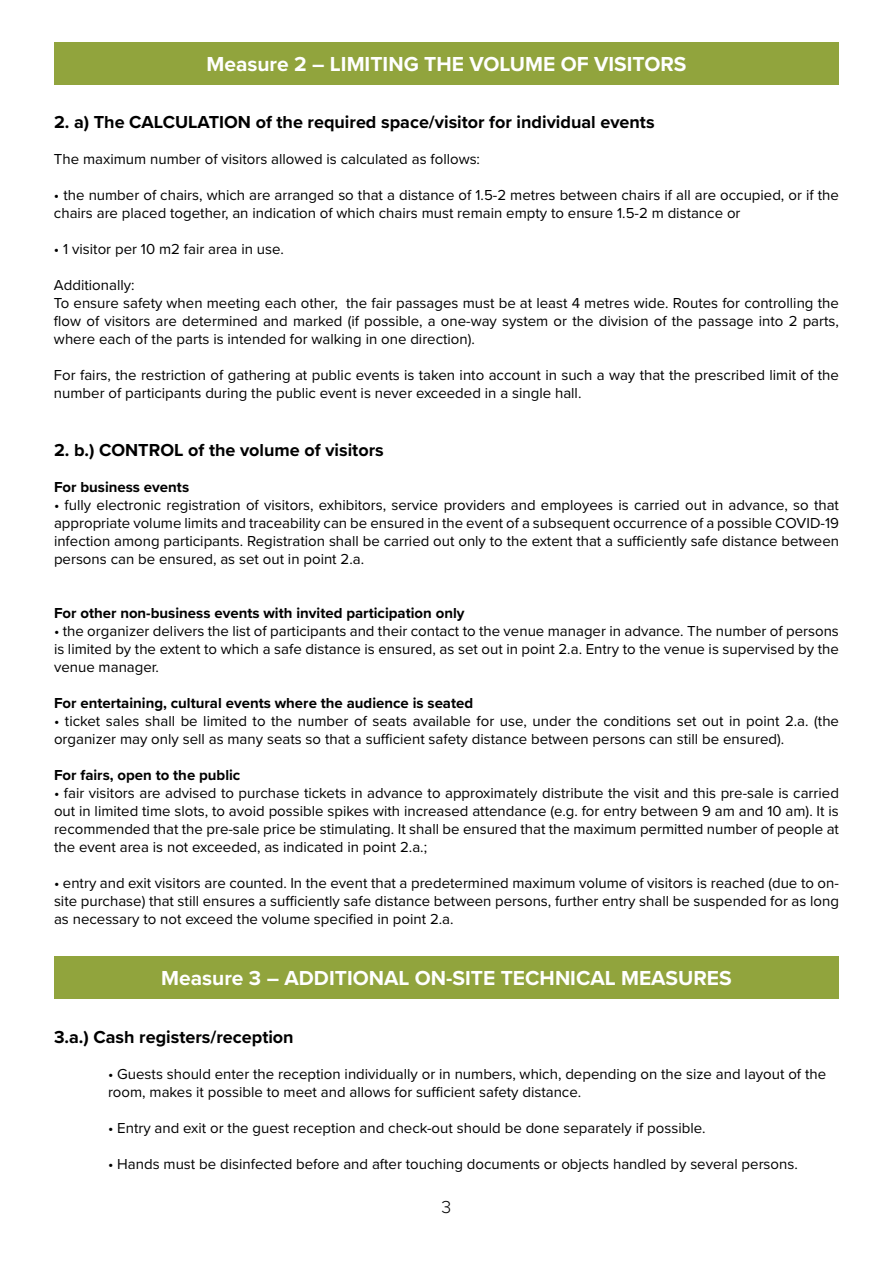
<style>
.page{position:relative;width:893px;height:1263px;background:#fff}
.page>*{position:absolute;margin:0;border:0;box-sizing:border-box;transform-origin:0 0}
.t1{font:700 21px "Proxima Nova";color:#fff}
.t2{font:700 18px "Proxima Nova";color:#000}
.t3{font:300 18px "Proxima Nova";color:#000}
.t4{font:15px/18px "Proxima Nova";color:#000}
.t5{font:700 15px "Proxima Nova";color:#000}
</style>
<div class="page">
<div style="left:54px;top:42px;width:785px;height:42px;background:#91a43d"></div>
<div style="left:54px;top:956px;width:785px;height:42px;background:#91a43d"></div>
<h1 class="t1" style="left:206px;top:48px;width:482px">Measure 2 – LIMITING THE VOLUME OF VISITORS</h1>
<p class="t2" style="left:54px;top:109px;width:602px">2. a) The CALCULATION of the required space/visitor for individual events</p>
<p class="t4" style="left:54px;top:150px;width:428px">The maximum number of visitors allowed is calculated as follows:</p>
<p class="t4" style="left:54px;top:186px;width:786px">• the number of chairs, which are arranged so that a distance of 1.5-2 metres between chairs if all are occupied, or if the chairs are placed together, an indication of which chairs must remain empty to ensure 1.5-2 m distance or</p>
<p class="t4" style="left:54px;top:240px;width:231px">• 1 visitor per 10 m2 fair area in use.</p>
<p class="t4" style="left:54px;top:276px;width:786px">Additionally:<br>To ensure safety when meeting each other, the fair passages must be at least 4 metres wide. Routes for controlling the flow of visitors are determined and marked (if possible, a one-way system or the division of the passage into 2 parts, where each of the parts is intended for walking in one direction).</p>
<p class="t4" style="left:54px;top:366px;width:786px">For fairs, the restriction of gathering at public events is taken into account in such a way that the prescribed limit of the number of participants during the public event is never exceeded in a single hall.</p>
<p class="t2" style="left:54px;top:436px;width:331px">2. b.) CONTROL of the volume of visitors</p>
<p class="t5" style="left:54px;top:476px;width:137px">For business events</p>
<p class="t4" style="left:54px;top:495px;width:786px;text-align:justify">• fully electronic registration of visitors, exhibitors, service providers and employees is carried out in advance, so that appropriate volume limits and traceability can be ensured in the event of a subsequent occurrence of a possible COVID-19 infection among participants. Registration shall be carried out only to the extent that a sufficiently safe distance between persons can be ensured, as set out in point 2.a.</p>
<p class="t5" style="left:54px;top:602px;width:412px">For other non-business events with invited participation only</p>
<p class="t4" style="left:54px;top:621px;width:786px;text-align:justify">• the organizer delivers the list of participants and their contact to the venue manager in advance. The number of persons is limited by the extent to which a safe distance is ensured, as set out in point 2.a. Entry to the venue is supervised by the venue manager.</p>
<p class="t5" style="left:54px;top:692px;width:421px">For entertaining, cultural events where the audience is seated</p>
<p class="t4" style="left:54px;top:711px;width:787px">• ticket sales shall be limited to the number of seats available for use, under the conditions set out in point 2.a. (the organizer may only sell as many seats so that a sufficient safety distance between persons can still be ensured).</p>
<p class="t5" style="left:54px;top:764px;width:188px">For fairs, open to the public</p>
<p class="t4" style="left:54px;top:783px;width:786px;text-align:justify">• fair visitors are advised to purchase tickets in advance to approximately distribute the visit and this pre-sale is carried out in limited time slots, to avoid possible spikes with increased attendance (e.g. for entry between 9 am and 10 am). It is recommended that the pre-sale price be stimulating. It shall be ensured that the maximum permitted number of people at the event area is not exceeded, as indicated in point 2.a.;</p>
<p class="t4" style="left:54px;top:873px;width:786px;text-align:justify">• entry and exit visitors are counted. In the event that a predetermined maximum volume of visitors is reached (due to on&shy;site purchase) that still ensures a sufficiently safe distance between persons, further entry shall be suspended for as long as necessary to not exceed the volume specified in point 2.a.</p>
<h1 class="t1" style="left:161px;top:962px;width:572px">Measure 3 – ADDITIONAL ON-SITE TECHNICAL MEASURES</h1>
<p class="t2" style="left:54px;top:1023px;width:241px">3.a.) Cash registers/reception</p>
<p class="t4" style="left:108px;top:1064px;width:720px">• Guests should enter the reception individually or in numbers, which, depending on the size and layout of the room, makes it possible to meet and allows for sufficient safety distance.</p>
<p class="t4" style="left:108px;top:1118px;width:599px">• Entry and exit or the guest reception and check-out should be done separately if possible.</p>
<p class="t4" style="left:108px;top:1154px;width:691px">• Hands must be disinfected before and after touching documents or objects handled by several persons.</p>
<p class="t3" style="left:442px;top:1194px;width:11px">3</p>
</div>
